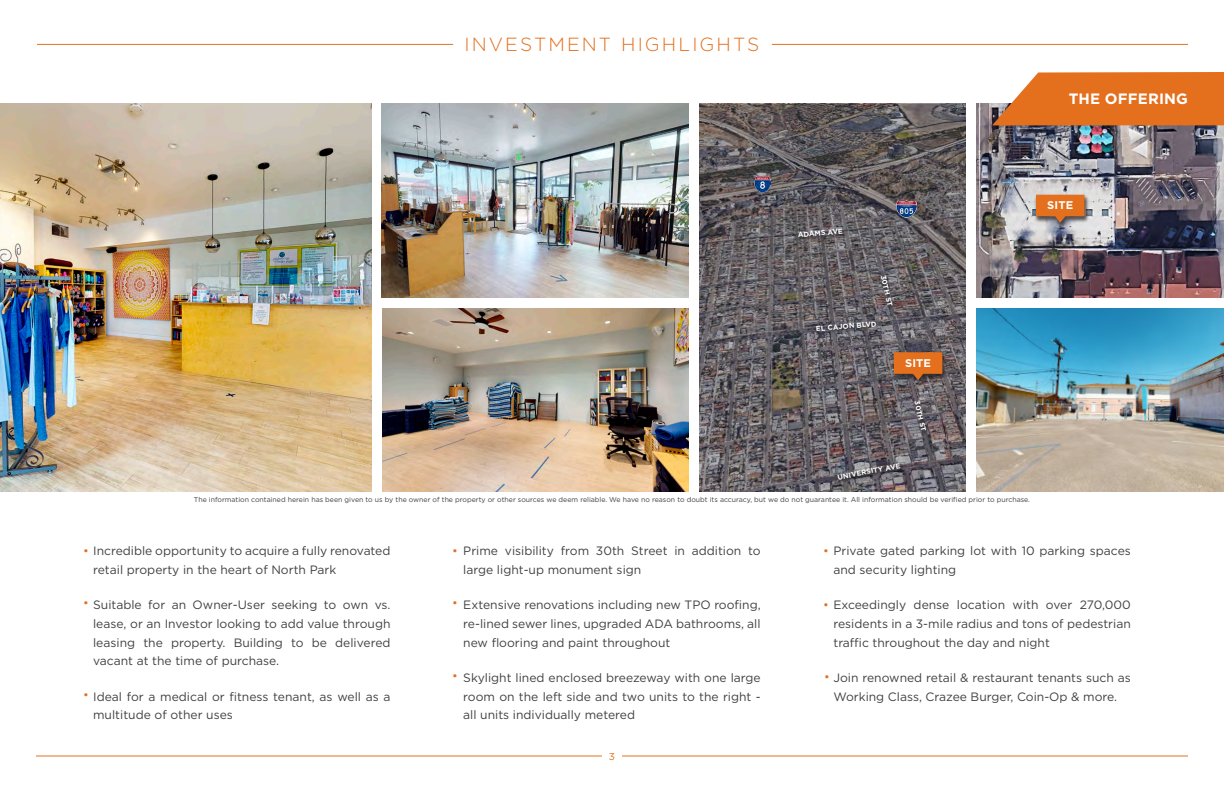
<style>
.page{position:relative;width:1224px;height:792px;background:#fff}
.page>*{position:absolute;margin:0;border:0;box-sizing:border-box;transform-origin:0 0}
.t1{font:300 19px "Gotham";letter-spacing:.11em;color:#e4701e}
.Heading_1{font:700 15px "Gotham";letter-spacing:.01em;color:#fff}
.Property_Specs_New{font:12.1px/18.7px "Gotham";color:#404040;text-align:justify}
.t2{font:12px "Gotham";color:#e4701e}
.copy{font:700 11.1px "Gotham";letter-spacing:.01em;color:#fff}
.t3{font:10px "Gotham";color:#e4701e}
.Bullets{font:700 7.2px "Gotham";color:#fff}
.Body_copy_links{font:7px "Gotham";color:#3e3e3f}
.s1{font-size:12px;color:#e4701e}
</style>
<div class="page">
<hr style="left:37px;top:44px;width:416px;height:1px;background:#e4701e">
<hr style="left:772px;top:44px;width:416px;height:1px;background:#e4701e">
<hr style="left:622px;top:756px;width:566px;height:1px;background:#e4701e">
<img style="left:0;top:104px;width:371px;height:387px">
<img style="left:382px;top:104px;width:306px;height:194px">
<img style="left:382px;top:308px;width:306px;height:183px">
<img style="left:976px;top:104px;width:248px;height:194px">
<img style="left:976px;top:308px;width:248px;height:183px">
<svg style="left:699px;top:104px;width:266px;height:387px;background:#645f62"></svg>
<svg style="left:913px;top:400px;width:16px;height:36px"></svg>
<div style="left:891px;top:352px;width:56px;height:35px;background:#231f20;opacity:.75"></div>
<svg style="left:894px;top:352px;width:48px;height:28px"></svg>
<div style="left:814px;top:321px;width:66px;height:15px;background:#231f20;opacity:.75"></div>
<hr style="left:36px;top:756px;width:566px;height:1px;background:#e4701e">
<svg style="left:992px;top:72px;width:232px;height:53px;background:#e47c33"></svg>
<svg style="left:836px;top:463px;width:68px;height:21px"></svg>
<img style="left:896px;top:201px;width:20px;height:16px">
<img style="left:754px;top:177px;width:16px;height:16px">
<svg style="left:879px;top:275px;width:17px;height:35px"></svg>
<div style="left:797px;top:228px;width:49px;height:14px;background:#231f20;opacity:.75"></div>
<div style="left:1033px;top:194px;width:57px;height:35px;background:#231f20;opacity:.75"></div>
<svg style="left:1036px;top:195px;width:49px;height:28px"></svg>
<p class="t1" style="left:465px;top:32px;width:296px">INVESTMENT HIGHLIGHTS</p>
<p class="Heading_1" style="left:1069px;top:89px;width:121px">THE OFFERING</p>
<p class="Bullets" style="left:797px;top:230px;width:47px;rotate:-5deg">ADAMS AVE</p>
<p class="Bullets" style="left:888px;top:274px;width:33px;rotate:77deg">30TH ST</p>
<p class="Bullets" style="left:816px;top:324px;width:62px;rotate:-5deg">EL CAJON BLVD</p>
<p class="copy" style="left:905px;top:356px;width:27px">SITE</p>
<p class="Bullets" style="left:922px;top:399px;width:33px;rotate:77deg">30TH ST</p>
<p class="Bullets" style="left:837px;top:473px;width:65px;rotate:-11deg">UNIVERSITY AVE</p>
<p class="Body_copy_links" style="left:194px;top:495px;width:838px">The information contained herein has been given to us by the owner of the property or other sources we deem reliable. We have no reason to doubt its accuracy, but we do not guarantee it. All information should be verified prior to purchase.</p>
<p class="copy" style="left:1047px;top:198px;width:27px">SITE</p>
<p class="Property_Specs_New" style="left:452px;top:541px;width:310px"><span class="s1">•</span> Prime visibility from 30th Street in addition to</p>
<p class="Property_Specs_New" style="left:83px;top:541px;width:309px"><span class="s1">•</span> Incredible opportunity to acquire a fully renovated</p>
<p class="Property_Specs_New" style="left:823px;top:541px;width:309px"><span class="s1">•</span> Private gated parking lot with 10 parking spaces</p>
<p class="Property_Specs_New" style="left:833px;top:560px;width:124px">and security lighting</p>
<p class="Property_Specs_New" style="left:93px;top:560px;width:245px">retail property in the heart of North Park</p>
<p class="Property_Specs_New" style="left:93px;top:595px;width:299px">Suitable for an Owner-User seeking to own vs. lease, or an Investor looking to add value through leasing the property. Building to be delivered vacant at the time of purchase.</p>
<p class="Property_Specs_New" style="left:93px;top:687px;width:299px">Ideal for a medical or fitness tenant, as well as a multitude of other uses</p>
<p class="Property_Specs_New" style="left:463px;top:560px;width:180px">large light-up monument sign</p>
<p class="Property_Specs_New" style="left:463px;top:595px;width:299px">Extensive renovations including new TPO roofing, re-lined sewer lines, upgraded ADA bathrooms, all new flooring and paint throughout</p>
<p class="Property_Specs_New" style="left:463px;top:668px;width:299px">Skylight lined enclosed breezeway with one large room on the left side and two units to the right - all units individually metered</p>
<p class="t2" style="left:83px;top:595px;width:7px">•</p>
<p class="Property_Specs_New" style="left:823px;top:595px;width:309px"><span class="s1">•</span> Exceedingly dense location with over 270,000</p>
<p class="t2" style="left:452px;top:595px;width:7px">•</p>
<p class="Property_Specs_New" style="left:833px;top:614px;width:299px">residents in a 3-mile radius and tons of pedestrian traffic throughout the day and night</p>
<p class="Property_Specs_New" style="left:824px;top:668px;width:308px;text-align:center"><span class="s1">•</span> Join renowned retail &amp; restaurant tenants such as<br>Working Class, Crazee Burger, Coin-Op &amp; more.</p>
<p class="t2" style="left:452px;top:668px;width:7px">•</p>
<p class="t2" style="left:83px;top:687px;width:7px">•</p>
<p class="t3" style="left:609px;top:750px;width:8px">3</p>
</div>
